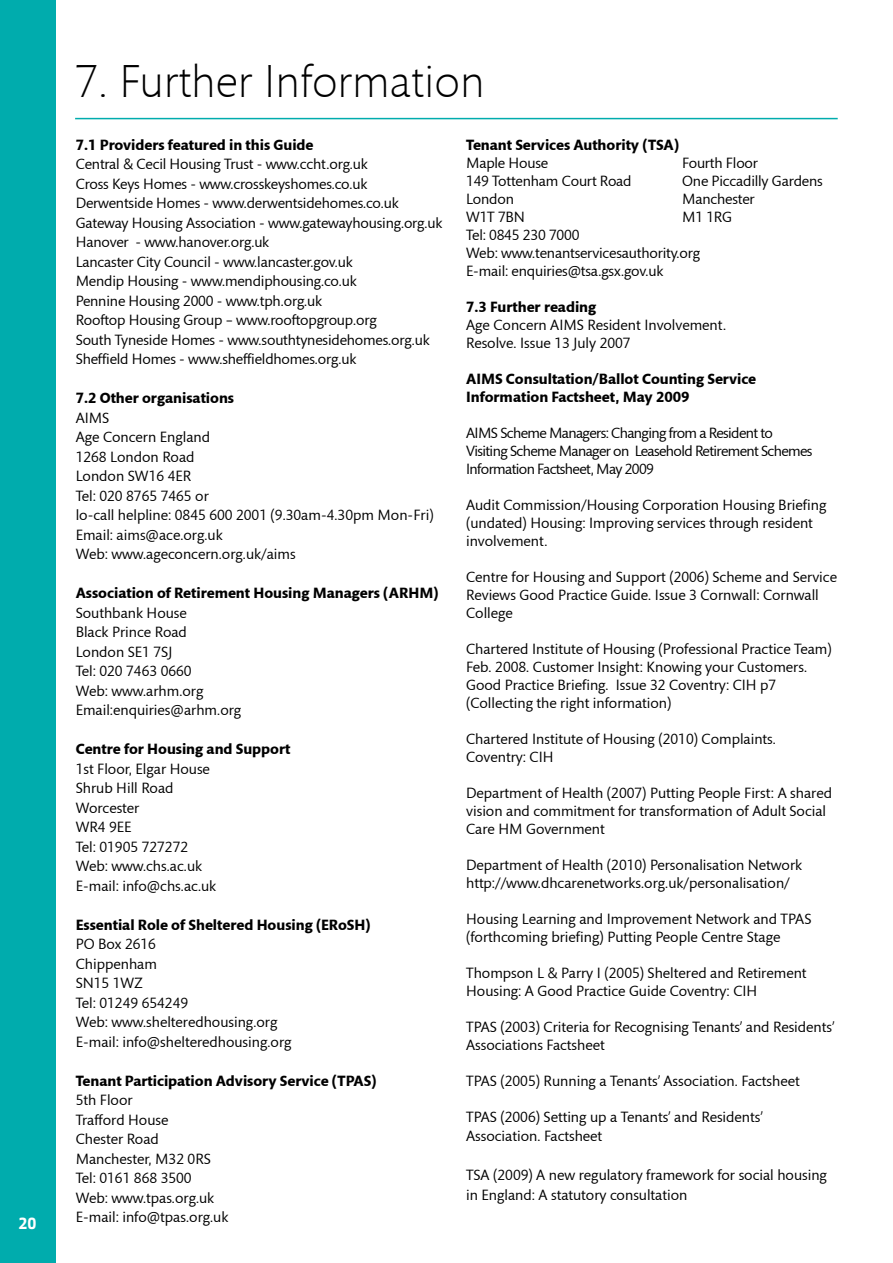
<style>
.page{position:relative;width:893px;height:1263px;background:#fff}
.page>*{position:absolute;margin:0;border:0;box-sizing:border-box;transform-origin:0 0}
.t1{font:300 46.5px "Mundo Sans";color:#000}
.t2{font:15px/19.5px "Mundo Sans";color:#000}
.t3{font:700 15px/18px "Mundo Sans";color:#000}
.t4{font:15px/18px "Mundo Sans";letter-spacing:-.04em;color:#000}
.t5{font:15px "Apex New PS Bold Proportional";color:#fff}
</style>
<div class="page">
<div style="left:0;top:0;width:55px;height:1263px;background:#00acad"></div>
<hr style="left:75px;top:118px;width:763px;height:1px;background:#00acad">
<p class="t5" style="left:19px;top:1215px;width:20px">20</p>
<h1 class="t1" style="left:75px;top:56px;width:411px">7. Further Information</h1>
<p class="t3" style="left:76px;top:136px;width:239px">7.1 Providers featured in this Guide</p>
<p class="t2" style="left:76px;top:155px;width:368px">Central &amp; Cecil Housing Trust - www.ccht.org.uk<br>Cross Keys Homes - www.crosskeyshomes.co.uk Derwentside Homes - www.derwentsidehomes.co.uk Gateway Housing Association - www.gatewayhousing.org.uk Hanover - www.hanover.org.uk<br>Lancaster City Council - www.lancaster.gov.uk<br>Mendip Housing - www.mendiphousing.co.uk<br>Pennine Housing 2000 - www.tph.org.uk<br>Rooftop Housing Group – www.rooftopgroup.org<br>South Tyneside Homes - www.southtynesidehomes.org.uk Sheffield Homes - www.sheffieldhomes.org.uk</p>
<p class="t3" style="left:76px;top:390px;width:160px">7.2 Other organisations</p>
<p class="t2" style="left:76px;top:408px;width:359px">AIMS<br>Age Concern England<br>1268 London Road<br>London SW16 4ER<br>Tel: 020 8765 7465 or<br>lo-call helpline: 0845 600 2001 (9.30am-4.30pm Mon-Fri)<br>Email: aims@ace.org.uk<br>Web: www.ageconcern.org.uk/aims</p>
<p class="t3" style="left:76px;top:585px;width:364px">Association of Retirement Housing Managers (ARHM)</p>
<p class="t2" style="left:76px;top:603px;width:167px">Southbank House<br>Black Prince Road<br>London SE1 7SJ<br>Tel: 020 7463 0660<br>Web: www.arhm.org<br>Email:enquiries@arhm.org</p>
<p class="t3" style="left:76px;top:741px;width:216px">Centre for Housing and Support</p>
<p class="t2" style="left:76px;top:759px;width:142px">1st Floor, Elgar House<br>Shrub Hill Road<br>Worcester<br>WR4 9EE<br>Tel: 01905 727272<br>Web: www.chs.ac.uk<br>E-mail: info@chs.ac.uk</p>
<p class="t3" style="left:76px;top:916px;width:296px">Essential Role of Sheltered Housing (ERoSH)</p>
<p class="t2" style="left:76px;top:935px;width:217px">PO Box 2616<br>Chippenham<br>SN15 1WZ<br>Tel: 01249 654249<br>Web: www.shelteredhousing.org<br>E-mail: info@shelteredhousing.org</p>
<p class="t3" style="left:76px;top:1072px;width:302px">Tenant Participation Advisory Service (TPAS)</p>
<p class="t2" style="left:76px;top:1091px;width:154px">5th Floor<br>Trafford House<br>Chester Road<br>Manchester, M32 0RS<br>Tel: 0161 868 3500<br>Web: www.tpas.org.uk<br>E-mail: info@tpas.org.uk</p>
<p class="t3" style="left:466px;top:136px;width:215px">Tenant Services Authority (TSA)</p>
<p class="t2" style="left:466px;top:153px;width:84px">Maple House</p>
<p class="t2" style="left:682px;top:153px;width:77px">Fourth Floor</p>
<p class="t2" style="left:466px;top:171px;width:167px">149 Tottenham Court Road</p>
<p class="t2" style="left:682px;top:171px;width:142px">One Piccadilly Gardens</p>
<p class="t2" style="left:466px;top:189px;width:49px">London</p>
<p class="t2" style="left:682px;top:189px;width:74px">Manchester</p>
<p class="t2" style="left:466px;top:207px;width:60px">W1T 7BN</p>
<p class="t2" style="left:682px;top:207px;width:51px">M1 1RG</p>
<p class="t2" style="left:466px;top:226px;width:236px;line-height:18px">Tel: 0845 230 7000<br>Web: www.tenantservicesauthority.org<br>E-mail: enquiries@tsa.gsx.gov.uk</p>
<p class="t3" style="left:466px;top:298px;width:132px">7.3 Further reading</p>
<p class="t2" style="left:466px;top:316px;width:262px;line-height:18px">Age Concern AIMS Resident Involvement.<br>Resolve. Issue 13 July 2007</p>
<p class="t3" style="left:466px;top:370px;width:292px">AIMS Consultation/Ballot Counting Service<br>Information Factsheet, May 2009</p>
<p class="t4" style="left:466px;top:424px;width:348px">AIMS Scheme Managers: Changing from a Resident to<br>Visiting Scheme Manager on Leasehold Retirement Schemes<br>Information Factsheet, May 2009</p>
<p class="t2" style="left:466px;top:496px;width:362px;line-height:18px">Audit Commission/Housing Corporation Housing Briefing (undated) Housing: Improving services through resident involvement.</p>
<p class="t2" style="left:466px;top:568px;width:372px;line-height:18px">Centre for Housing and Support (2006) Scheme and Service<br>Reviews Good Practice Guide. Issue 3 Cornwall: Cornwall<br>College</p>
<p class="t2" style="left:466px;top:640px;width:367px;line-height:18px">Chartered Institute of Housing (Professional Practice Team)<br>Feb. 2008. Customer Insight: Knowing your Customers.<br>Good Practice Briefing. Issue 32 Coventry: CIH p7 (Collecting the right information)</p>
<p class="t2" style="left:466px;top:730px;width:311px;line-height:18px">Chartered Institute of Housing (2010) Complaints.<br>Coventry: CIH</p>
<p class="t2" style="left:466px;top:784px;width:367px;line-height:18px">Department of Health (2007) Putting People First: A shared vision and commitment for transformation of Adult Social<br>Care HM Government</p>
<p class="t2" style="left:466px;top:856px;width:337px;line-height:18px">Department of Health (2010) Personalisation Network http://www.dhcarenetworks.org.uk/personalisation/</p>
<p class="t2" style="left:466px;top:910px;width:347px;line-height:18px">Housing Learning and Improvement Network and TPAS (forthcoming briefing) Putting People Centre Stage</p>
<p class="t2" style="left:466px;top:964px;width:342px;line-height:18px">Thompson L &amp; Parry I (2005) Sheltered and Retirement<br>Housing: A Good Practice Guide Coventry: CIH</p>
<p class="t2" style="left:466px;top:1018px;width:370px;line-height:18px">TPAS (2003) Criteria for Recognising Tenants’ and Residents’<br>Associations Factsheet</p>
<p class="t2" style="left:466px;top:1071px;width:335px">TPAS (2005) Running a Tenants’ Association. Factsheet</p>
<p class="t2" style="left:466px;top:1107px;width:298px">TPAS (2006) Setting up a Tenants’ and Residents’<br>Association. Factsheet</p>
<p class="t2" style="left:466px;top:1166px;width:362px">TSA (2009) A new regulatory framework for social housing in England: A statutory consultation</p>
</div>
